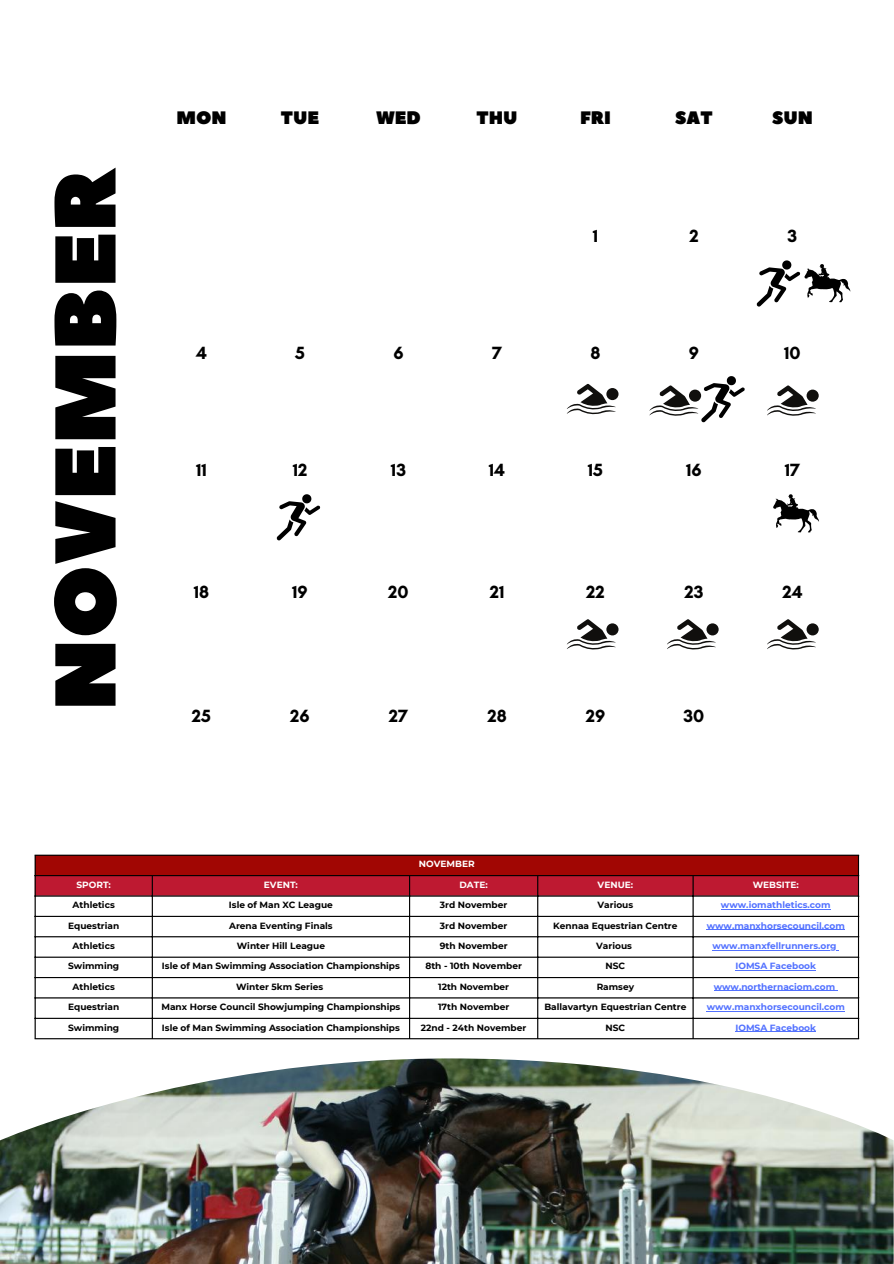
<style>
.page{position:relative;width:894px;height:1264px;background:#fff}
.page>*{position:absolute;margin:0;border:0;box-sizing:border-box;transform-origin:0 0}
.t1{font:85.95px "Peace Sans";color:#000}
.t2{font:700 18px "Glacial Indifference";color:#000}
.t3{font:18px "Peace Sans";color:#000}
.t4{font:700 9px "Montserrat";color:#000}
.t5{font:700 9px "Montserrat";color:#5271ff}
.t6{font:700 9px "Montserrat";color:#fff}
</style>
<div class="page">
<img style="left:0;top:1058px;width:893px;height:205px">
<div style="left:35px;top:855px;width:823px;height:20px;background:#a10603"></div>
<div style="left:36px;top:876px;width:821px;height:19px;background:#be1931"></div>
<svg style="left:36px;top:896px;width:821px;height:142px"></svg>
<hr style="left:720px;top:909px;width:110px;height:1px;background:#5271ff">
<hr style="left:706px;top:929px;width:138px;height:1px;background:#5271ff">
<hr style="left:712px;top:949px;width:124px;height:1px;background:#5271ff">
<hr style="left:735px;top:970px;width:80px;height:1px;background:#5271ff">
<hr style="left:713px;top:990px;width:122px;height:1px;background:#5271ff">
<hr style="left:706px;top:1010px;width:138px;height:1px;background:#5271ff">
<hr style="left:735px;top:1031px;width:80px;height:1px;background:#5271ff">
<hr style="left:35px;top:855px;width:1px;height:183px;background:#000">
<hr style="left:152px;top:876px;width:1px;height:162px;background:#000">
<hr style="left:409px;top:876px;width:1px;height:162px;background:#000">
<hr style="left:537px;top:876px;width:1px;height:162px;background:#000">
<hr style="left:692px;top:876px;width:1px;height:162px;background:#000">
<hr style="left:857px;top:855px;width:1px;height:183px;background:#000">
<hr style="left:35px;top:854px;width:823px;height:1px;background:#000">
<hr style="left:35px;top:875px;width:823px;height:1px;background:#000">
<hr style="left:35px;top:895px;width:823px;height:1px;background:#000">
<hr style="left:35px;top:915px;width:823px;height:2px;background:#000">
<hr style="left:35px;top:936px;width:823px;height:1px;background:#000">
<hr style="left:35px;top:956px;width:823px;height:1px;background:#000">
<hr style="left:35px;top:977px;width:823px;height:1px;background:#000">
<hr style="left:35px;top:997px;width:823px;height:1px;background:#000">
<hr style="left:35px;top:1017px;width:823px;height:1px;background:#000">
<hr style="left:35px;top:1038px;width:823px;height:1px;background:#000">
<svg style="left:276px;top:494px;width:44px;height:46px"></svg>
<svg style="left:773px;top:494px;width:45px;height:38px"></svg>
<svg style="left:756px;top:260px;width:94px;height:46px"></svg>
<svg style="left:649px;top:376px;width:95px;height:46px"></svg>
<div style="left:806px;top:389px;width:12px;height:12px;background:#100f0d;border-radius:50%"></div>
<svg style="left:767px;top:385px;width:48px;height:30px"></svg>
<div style="left:606px;top:388px;width:12px;height:12px;background:#100f0d;border-radius:50%"></div>
<svg style="left:566px;top:384px;width:49px;height:30px"></svg>
<div style="left:706px;top:623px;width:12px;height:12px;background:#100f0d;border-radius:50%"></div>
<svg style="left:667px;top:619px;width:48px;height:30px"></svg>
<div style="left:806px;top:623px;width:12px;height:12px;background:#100f0d;border-radius:50%"></div>
<svg style="left:767px;top:619px;width:48px;height:30px"></svg>
<div style="left:606px;top:623px;width:12px;height:12px;background:#100f0d;border-radius:50%"></div>
<svg style="left:566px;top:619px;width:49px;height:30px"></svg>
<h1 class="t1" style="left:29px;top:711px;width:545px;rotate:-90deg">NOVEMBER</h1>
<h2 class="t3" style="left:176px;top:106px;width:52px">MON</h2>
<h2 class="t3" style="left:281px;top:106px;width:40px">TUE</h2>
<h2 class="t3" style="left:376px;top:106px;width:47px">WED</h2>
<h2 class="t3" style="left:476px;top:106px;width:43px">THU</h2>
<h2 class="t3" style="left:580px;top:106px;width:32px">FRI</h2>
<h2 class="t3" style="left:675px;top:106px;width:39px">SAT</h2>
<h2 class="t3" style="left:771px;top:106px;width:42px">SUN</h2>
<h2 class="t2" style="left:592px;top:225px;width:7px">1</h2>
<h2 class="t2" style="left:689px;top:225px;width:11px">2</h2>
<h2 class="t2" style="left:787px;top:225px;width:11px">3</h2>
<h2 class="t2" style="left:196px;top:342px;width:12px">4</h2>
<h2 class="t2" style="left:295px;top:342px;width:11px">5</h2>
<h2 class="t2" style="left:393px;top:342px;width:12px">6</h2>
<h2 class="t2" style="left:492px;top:342px;width:11px">7</h2>
<h2 class="t2" style="left:590px;top:342px;width:12px">8</h2>
<h2 class="t2" style="left:688px;top:342px;width:12px">9</h2>
<h2 class="t2" style="left:784px;top:342px;width:18px">10</h2>
<h2 class="t2" style="left:196px;top:458px;width:12px">11</h2>
<h2 class="t2" style="left:292px;top:458px;width:16px">12</h2>
<h2 class="t2" style="left:391px;top:458px;width:17px">13</h2>
<h2 class="t2" style="left:488px;top:458px;width:18px">14</h2>
<h2 class="t2" style="left:587px;top:458px;width:17px">15</h2>
<h2 class="t2" style="left:686px;top:458px;width:17px">16</h2>
<h2 class="t2" style="left:784px;top:458px;width:17px">17</h2>
<h2 class="t2" style="left:194px;top:581px;width:17px">18</h2>
<h2 class="t2" style="left:292px;top:581px;width:17px">19</h2>
<h2 class="t2" style="left:388px;top:581px;width:22px">20</h2>
<h2 class="t2" style="left:489px;top:581px;width:16px">21</h2>
<h2 class="t2" style="left:586px;top:581px;width:20px">22</h2>
<h2 class="t2" style="left:684px;top:581px;width:21px">23</h2>
<h2 class="t2" style="left:782px;top:581px;width:22px">24</h2>
<h2 class="t2" style="left:192px;top:705px;width:21px">25</h2>
<h2 class="t2" style="left:290px;top:705px;width:21px">26</h2>
<h2 class="t2" style="left:389px;top:705px;width:21px">27</h2>
<h2 class="t2" style="left:487px;top:705px;width:21px">28</h2>
<h2 class="t2" style="left:585px;top:705px;width:21px">29</h2>
<h2 class="t2" style="left:683px;top:705px;width:22px">30</h2>
<p class="t6" style="left:419px;top:858px;width:57px">NOVEMBER</p>
<p class="t6" style="left:76px;top:879px;width:36px">SPORT:</p>
<p class="t6" style="left:264px;top:879px;width:35px">EVENT:</p>
<p class="t6" style="left:459px;top:879px;width:30px">DATE:</p>
<p class="t6" style="left:597px;top:879px;width:37px">VENUE:</p>
<p class="t6" style="left:752px;top:879px;width:48px">WEBSITE:</p>
<p class="t4" style="left:73px;top:899px;width:44px">Athletics</p>
<p class="t4" style="left:229px;top:899px;width:105px">Isle of Man XC League</p>
<p class="t4" style="left:440px;top:899px;width:69px">3rd November</p>
<p class="t4" style="left:597px;top:899px;width:37px">Various</p>
<p class="t5" style="left:720px;top:899px;width:111px">www.iomathletics.com</p>
<p class="t4" style="left:68px;top:919px;width:53px">Equestrian</p>
<p class="t4" style="left:229px;top:919px;width:105px">Arena Eventing Finals</p>
<p class="t4" style="left:440px;top:919px;width:69px">3rd November</p>
<p class="t4" style="left:553px;top:919px;width:126px">Kennaa Equestrian Centre</p>
<p class="t5" style="left:706px;top:919px;width:140px">www.manxhorsecouncil.com</p>
<p class="t4" style="left:73px;top:940px;width:44px">Athletics</p>
<p class="t4" style="left:237px;top:940px;width:90px">Winter Hill League</p>
<p class="t4" style="left:439px;top:940px;width:69px">9th November</p>
<p class="t4" style="left:596px;top:940px;width:37px">Various</p>
<p class="t5" style="left:712px;top:940px;width:126px">www.manxfellrunners.org</p>
<p class="t4" style="left:68px;top:960px;width:52px">Swimming</p>
<p class="t4" style="left:162px;top:960px;width:239px">Isle of Man Swimming Association Championships</p>
<p class="t4" style="left:425px;top:960px;width:98px">8th - 10th November</p>
<p class="t4" style="left:605px;top:960px;width:21px">NSC</p>
<p class="t5" style="left:735px;top:960px;width:82px">IOMSA Facebook</p>
<p class="t4" style="left:73px;top:981px;width:44px">Athletics</p>
<p class="t4" style="left:236px;top:981px;width:89px">Winter 5km Series</p>
<p class="t4" style="left:438px;top:981px;width:72px">12th November</p>
<p class="t4" style="left:596px;top:981px;width:39px">Ramsey</p>
<p class="t5" style="left:713px;top:981px;width:123px">www.northernaciom.com</p>
<p class="t4" style="left:68px;top:1001px;width:53px">Equestrian</p>
<p class="t4" style="left:161px;top:1001px;width:240px">Manx Horse Council Showjumping Championships</p>
<p class="t4" style="left:438px;top:1001px;width:73px">17th November</p>
<p class="t4" style="left:544px;top:1001px;width:143px">Ballavartyn Equestrian Centre</p>
<p class="t5" style="left:706px;top:1001px;width:140px">www.manxhorsecouncil.com</p>
<p class="t4" style="left:68px;top:1021px;width:52px">Swimming</p>
<p class="t4" style="left:162px;top:1021px;width:239px">Isle of Man Swimming Association Championships</p>
<p class="t4" style="left:421px;top:1021px;width:107px">22nd - 24th November</p>
<p class="t4" style="left:605px;top:1021px;width:21px">NSC</p>
<p class="t5" style="left:735px;top:1021px;width:82px">IOMSA Facebook</p>
</div>
